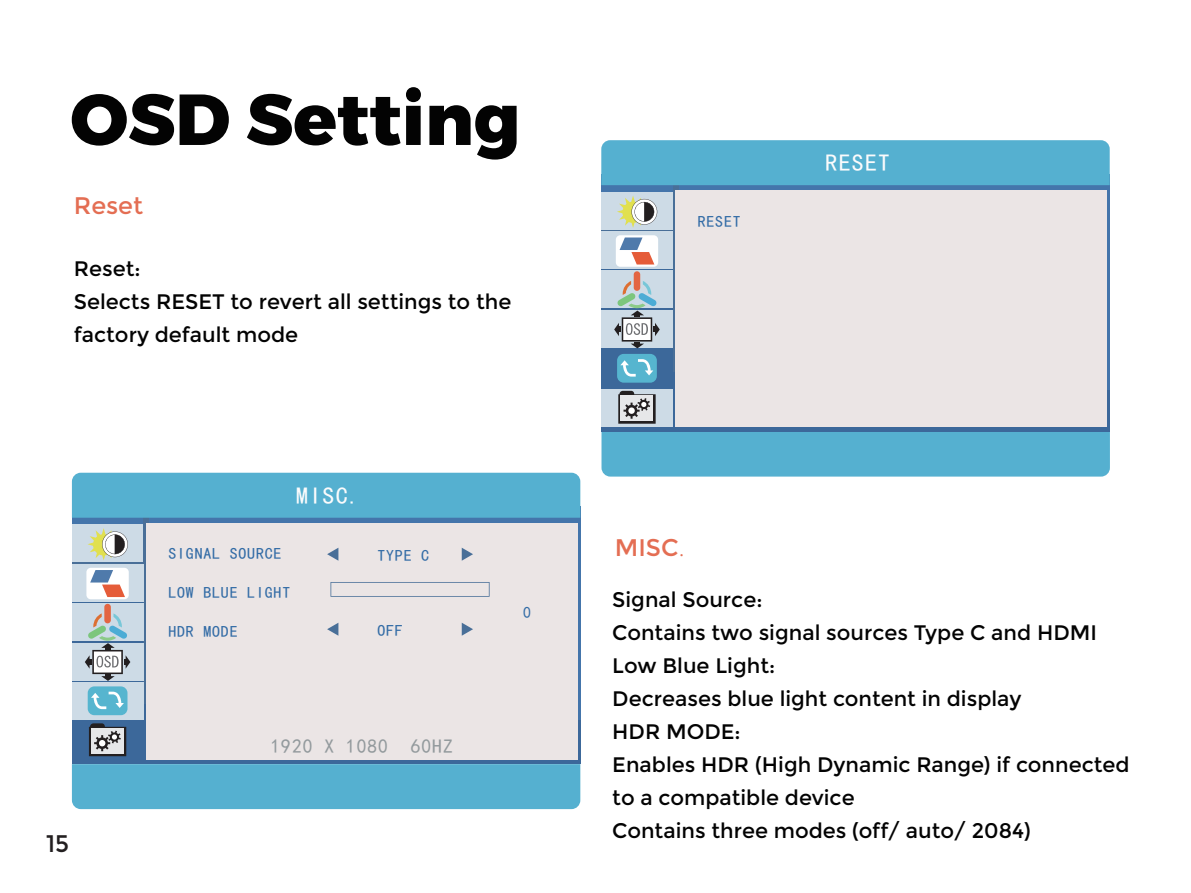
<style>
.page{position:relative;width:1191px;height:893px;background:#fff}
.page>*{position:absolute;margin:0;border:0;box-sizing:border-box;transform-origin:0 0}
.t1{font:800 72px "Montserrat";color:#030303}
.t2{font:24px "Montserrat";color:#e46e53}
.t3{font:24px "Sim Hei";letter-spacing:.05em;color:#fbfbfc}
.t4{font:24px "Montserrat";color:#231f20}
.t5{font:21px/33px "Montserrat";color:#030303}
.t6{font:19.5px "Sim Hei";letter-spacing:.05em;color:#939a9d}
.t7{font:15.9px "Sim Hei";letter-spacing:.05em;color:#336ca6}
.s1{font-family:"Adobe Song Std";font-weight:300}
</style>
<div class="page">
<div style="left:601px;top:432px;width:509px;height:45px;background:#55b0d0"></div>
<div style="left:72px;top:764px;width:508px;height:45px;background:#55b0d0"></div>
<div style="left:72px;top:506px;width:508px;height:24px;background:#4475ab"></div>
<div style="left:72px;top:562px;width:508px;height:8px;background:#496f98"></div>
<div style="left:72px;top:524px;width:72px;height:38px;background:#cddbe6"></div>
<svg style="left:72px;top:597px;width:508px;height:167px;background:#5177a3"></svg>
<div style="left:575px;top:520px;width:5px;height:199px;background:#4475ab"></div>
<div style="left:144px;top:504px;width:5px;height:200px;background:#496f98"></div>
<div style="left:72px;top:564px;width:71px;height:37px;background:#cddbe6"></div>
<div style="left:72px;top:643px;width:71px;height:38px;background:#cddbe6"></div>
<div style="left:72px;top:682px;width:71px;height:38px;background:#cddbe6"></div>
<div style="left:72px;top:603px;width:71px;height:38px;background:#cddbe6"></div>
<div style="left:146px;top:523px;width:432px;height:236px;background:#ebe5e5"></div>
<div style="left:72px;top:473px;width:508px;height:45px;background:#55b0d0"></div>
<svg style="left:87px;top:528px;width:41px;height:32px"></svg>
<div style="left:86px;top:568px;width:43px;height:31px;background:#fff;border-radius:4px"></div>
<svg style="left:90px;top:570px;width:35px;height:27px"></svg>
<div style="left:104px;top:604px;width:7px;height:19px;background:#e36542;border-radius:3px"></div>
<svg style="left:85px;top:613px;width:45px;height:68px"></svg>
<div style="left:88px;top:686px;width:39px;height:29px;background:#56b5cf;border-radius:7px"></div>
<svg style="left:91px;top:692px;width:33px;height:17px"></svg>
<svg style="left:89px;top:723px;width:37px;height:33px"></svg>
<svg style="left:327px;top:548px;width:11px;height:13px"></svg>
<svg style="left:462px;top:548px;width:11px;height:13px"></svg>
<svg style="left:327px;top:623px;width:11px;height:13px"></svg>
<svg style="left:462px;top:623px;width:11px;height:13px"></svg>
<svg style="left:330px;top:582px;width:159px;height:15px"></svg>
<div style="left:601px;top:174px;width:509px;height:23px;background:#4475ab"></div>
<div style="left:601px;top:229px;width:508px;height:9px;background:#496f98"></div>
<div style="left:601px;top:192px;width:72px;height:37px;background:#cddbe6"></div>
<div style="left:601px;top:264px;width:508px;height:168px;background:#3c689a"></div>
<div style="left:1104px;top:191px;width:6px;height:199px;background:#4475ab"></div>
<div style="left:673px;top:172px;width:5px;height:199px;background:#496f98"></div>
<div style="left:601px;top:231px;width:71px;height:38px;background:#cddbe6"></div>
<div style="left:601px;top:311px;width:71px;height:37px;background:#cddbe6"></div>
<div style="left:601px;top:271px;width:71px;height:37px;background:#cddbe6"></div>
<div style="left:601px;top:389px;width:71px;height:38px;background:#cddbe6"></div>
<div style="left:675px;top:190px;width:432px;height:237px;background:#ebe5e5"></div>
<div style="left:601px;top:140px;width:508px;height:45px;background:#55b0d0"></div>
<svg style="left:617px;top:196px;width:40px;height:32px"></svg>
<div style="left:616px;top:235px;width:42px;height:32px;background:#fff;border-radius:4px"></div>
<svg style="left:619px;top:237px;width:35px;height:28px"></svg>
<div style="left:633px;top:271px;width:7px;height:20px;background:#e36542;border-radius:3px"></div>
<svg style="left:614px;top:281px;width:46px;height:67px"></svg>
<div style="left:617px;top:354px;width:40px;height:29px;background:#56b5cf;border-radius:7px"></div>
<svg style="left:620px;top:359px;width:33px;height:18px"></svg>
<svg style="left:618px;top:391px;width:37px;height:33px"></svg>
<h1 class="t1" style="left:70px;top:75px;width:452px">OSD Setting</h1>
<p class="t2" style="left:74px;top:192px;width:71px">Reset</p>
<p class="t5" style="left:74px;top:252px;width:439px">Reset:<br>Selects RESET to revert all settings to the factory default mode</p>
<p class="t4" style="left:46px;top:830px;width:25px">15</p>
<p class="t3" style="left:296px;top:483px;width:66px">MISC.</p>
<p class="t7" style="left:168px;top:546px;width:115px">SIGNAL SOURCE</p>
<p class="t7" style="left:377px;top:547px;width:53px">TYPE C</p>
<p class="t7" style="left:168px;top:584px;width:123px">LOW BLUE LIGHT</p>
<p class="t7" style="left:168px;top:623px;width:71px">HDR MODE</p>
<p class="t7" style="left:377px;top:622px;width:27px">OFF</p>
<p class="t6" style="left:270px;top:736px;width:184px">1920 X 1080 60HZ</p>
<p class="t7" style="left:523px;top:604px;width:9px">0</p>
<p class="t7" style="left:697px;top:213px;width:45px">RESET</p>
<p class="t3" style="left:825px;top:150px;width:66px">RESET</p>
<p class="t2" style="left:615px;top:534px;width:71px">MISC<span class="s1">.</span></p>
<p class="t5" style="left:612px;top:583px;width:519px">Signal Source:<br>Contains two signal sources Type C and HDMI<br>Low Blue Light:<br>Decreases blue light content in display<br>HDR MODE:<br>Enables HDR (High Dynamic Range) if connected to a compatible device<br>Contains three modes (off/ auto/ 2084)</p>
</div>
